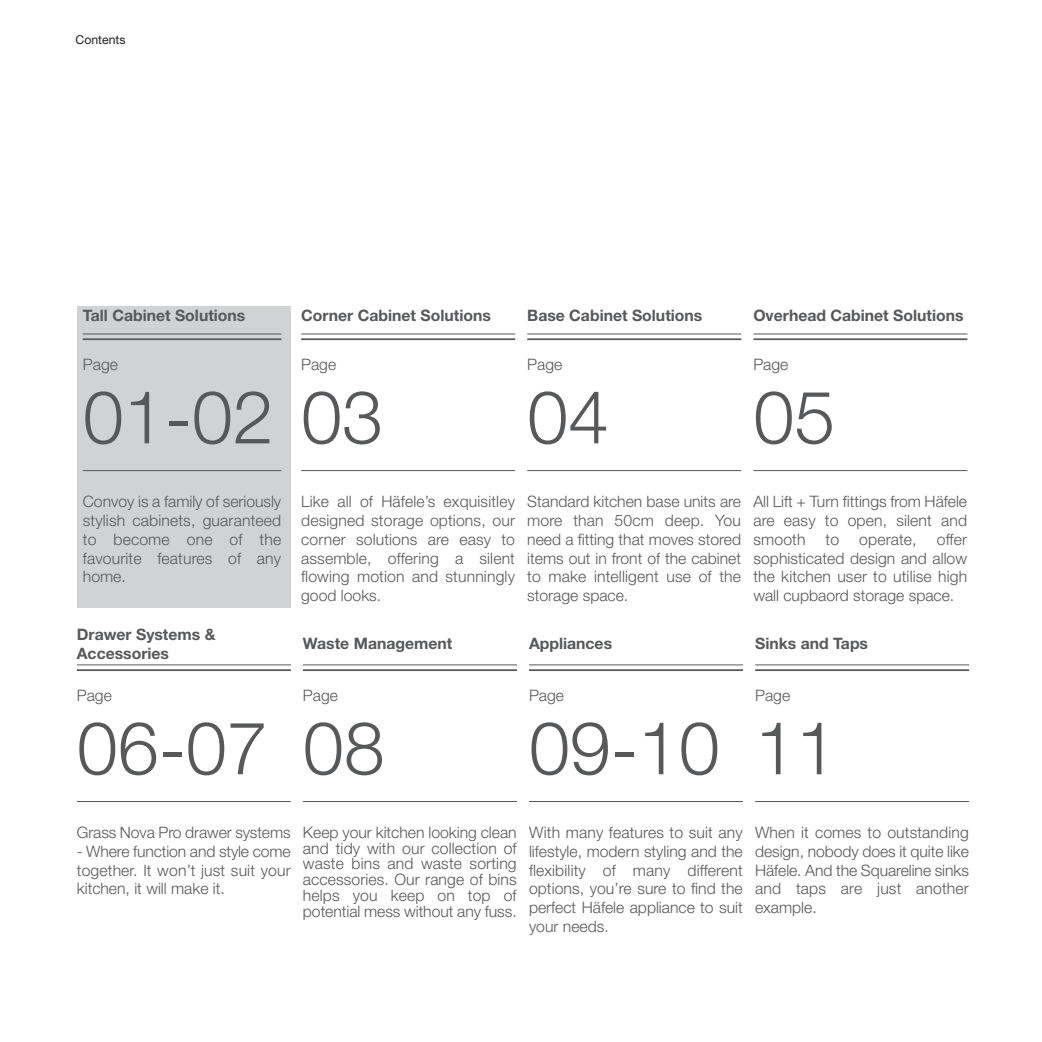
<style>
.page{position:relative;width:1042px;height:1042px;background:#fff}
.page>*{position:absolute;margin:0;border:0;box-sizing:border-box;transform-origin:0 0}
.t1{font:300 73.5px "Helvetica Neue LT Std";color:#57585a}
.t2{font:300 15.75px/18.9px "Helvetica Neue LT Std";color:#57585a;text-align:justify}
.t3{font:700 15.75px/18.9px "Helvetica Neue LT Std";color:#57585a}
.t4{font:12.25px "Helvetica Neue LT Std";color:#231f20}
</style>
<div class="page">
<div style="left:77px;top:306px;width:213px;height:302px;background:#d1d2d4"></div>
<hr style="left:83px;top:333px;width:198px;height:1px;background:#57585a">
<hr style="left:83px;top:338px;width:198px;height:2px;background:#57585a">
<hr style="left:83px;top:470px;width:198px;height:1px;background:#57585a">
<hr style="left:77px;top:664px;width:214px;height:1px;background:#57585a">
<hr style="left:77px;top:669px;width:214px;height:1px;background:#57585a">
<hr style="left:77px;top:800px;width:214px;height:1px;background:#57585a">
<hr style="left:301px;top:333px;width:214px;height:1px;background:#57585a">
<hr style="left:301px;top:338px;width:214px;height:2px;background:#57585a">
<hr style="left:301px;top:470px;width:214px;height:1px;background:#57585a">
<hr style="left:303px;top:664px;width:214px;height:1px;background:#57585a">
<hr style="left:303px;top:669px;width:214px;height:1px;background:#57585a">
<hr style="left:303px;top:800px;width:214px;height:1px;background:#57585a">
<hr style="left:527px;top:333px;width:214px;height:1px;background:#57585a">
<hr style="left:527px;top:338px;width:214px;height:2px;background:#57585a">
<hr style="left:527px;top:470px;width:214px;height:1px;background:#57585a">
<hr style="left:529px;top:664px;width:213px;height:1px;background:#57585a">
<hr style="left:529px;top:669px;width:213px;height:1px;background:#57585a">
<hr style="left:529px;top:800px;width:213px;height:1px;background:#57585a">
<hr style="left:753px;top:333px;width:214px;height:1px;background:#57585a">
<hr style="left:753px;top:338px;width:214px;height:2px;background:#57585a">
<hr style="left:753px;top:470px;width:214px;height:1px;background:#57585a">
<hr style="left:755px;top:664px;width:213px;height:1px;background:#57585a">
<hr style="left:755px;top:669px;width:213px;height:1px;background:#57585a">
<hr style="left:755px;top:800px;width:213px;height:1px;background:#57585a">
<p class="t4" style="left:75px;top:35px;width:51px">Contents</p>
<p class="t3" style="left:301px;top:308px;width:191px">Corner Cabinet Solutions</p>
<p class="t2" style="left:301px;top:356px;width:37px">Page</p>
<p class="t3" style="left:83px;top:308px;width:164px">Tall Cabinet Solutions</p>
<p class="t2" style="left:83px;top:356px;width:37px">Page</p>
<h1 class="t1" style="left:83px;top:391px;width:301px">01-02 03</h1>
<p class="t3" style="left:527px;top:308px;width:176px">Base Cabinet Solutions</p>
<p class="t2" style="left:527px;top:356px;width:37px">Page</p>
<h1 class="t1" style="left:527px;top:391px;width:83px">04</h1>
<p class="t3" style="left:753px;top:308px;width:212px">Overhead Cabinet Solutions</p>
<p class="t2" style="left:753px;top:356px;width:37px">Page</p>
<h1 class="t1" style="left:753px;top:391px;width:83px">05</h1>
<p class="t2" style="left:83px;top:493px;width:200px">Convoy is a family of seriously stylish cabinets, guaranteed to become one of the favourite features of any home.</p>
<p class="t3" style="left:77px;top:626px;width:140px">Drawer Systems &amp;<br>Accessories</p>
<p class="t2" style="left:77px;top:687px;width:37px">Page</p>
<h1 class="t1" style="left:77px;top:721px;width:192px">06-07</h1>
<p class="t2" style="left:301px;top:493px;width:215px">Like all of Häfele’s exquisitley designed storage options, our corner solutions are easy to assemble, offering a silent flowing motion and stunningly good looks.</p>
<p class="t3" style="left:303px;top:635px;width:151px">Waste Management</p>
<p class="t2" style="left:303px;top:687px;width:37px">Page</p>
<h1 class="t1" style="left:303px;top:721px;width:83px">08</h1>
<p class="t2" style="left:527px;top:493px;width:215px">Standard kitchen base units are more than 50cm deep. You need a fitting that moves stored items out in front of the cabinet to make intelligent use of the storage space.</p>
<p class="t3" style="left:529px;top:635px;width:85px">Appliances</p>
<p class="t2" style="left:529px;top:687px;width:37px">Page</p>
<h1 class="t1" style="left:529px;top:721px;width:192px">09-10</h1>
<p class="t2" style="left:753px;top:493px;width:215px">All Lift + Turn fittings from Häfele are easy to open, silent and smooth</p>
<p class="t2" style="left:753px;top:531px;width:215px;text-indent:183px">offer sophisticated design and allow the kitchen user to utilise high wall cupbaord storage space.</p>
<p class="t3" style="left:755px;top:635px;width:114px">Sinks and Taps</p>
<p class="t2" style="left:755px;top:687px;width:37px">Page</p>
<h1 class="t1" style="left:755px;top:721px;width:83px">11</h1>
<p class="t2" style="left:825px;top:531px;width:15px">to</p>
<p class="t2" style="left:859px;top:531px;width:59px">operate,</p>
<p class="t2" style="left:77px;top:824px;width:215px">Grass Nova Pro drawer systems</p>
<p class="t2" style="left:77px;top:843px;width:215px">- Where function and style come together. It won’t just suit your kitchen, it will make it.</p>
<p class="t2" style="left:303px;top:825px;width:215px;line-height:15.8px">Keep your kitchen looking clean and tidy with our collection of waste bins and waste sorting accessories. Our range of bins helps you keep on top of potential mess without any fuss.</p>
<p class="t2" style="left:529px;top:824px;width:215px">With many features to suit any lifestyle, modern styling and the flexibility of many different options, you’re sure to find the perfect Häfele appliance to suit your needs.</p>
<p class="t2" style="left:755px;top:824px;width:215px">When it comes to outstanding design, nobody does it quite like Häfele. And the Squareline sinks and taps are just another example.</p>
</div>
